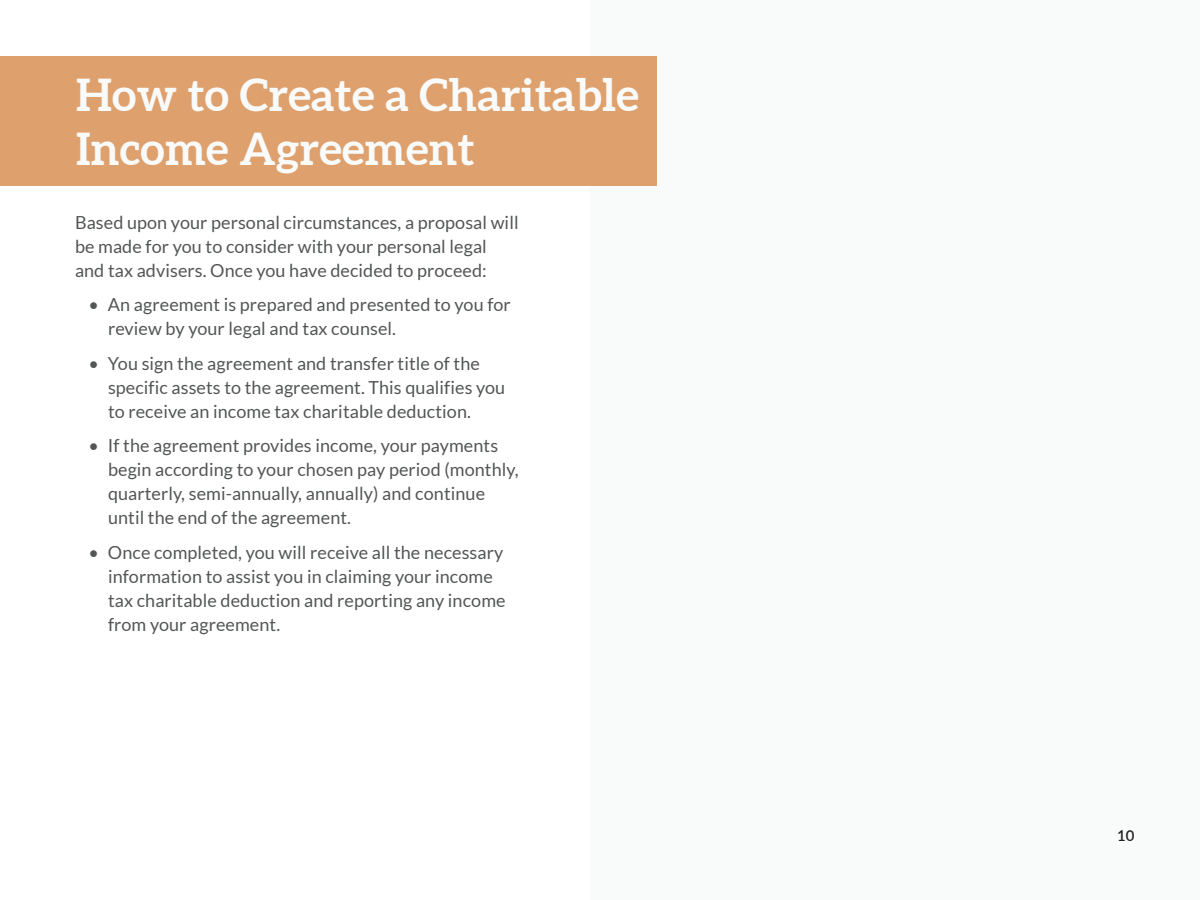
<style>
.page{position:relative;width:1200px;height:900px;background:#f9fafa}
.page>*{position:absolute;margin:0;border:0;box-sizing:border-box;transform-origin:0 0}
.Ocean_Title{font:700 45px/54px "Aleo";letter-spacing:.005em;color:#f9fafa}
.List{font:18px/24px "Lato";letter-spacing:.005em;color:#545555}
.Body_text{font:18px/24px "Lato";letter-spacing:.005em;color:#545555}
.t1{font:600 15px "Lato";color:#231f20}
</style>
<div class="page">
<div style="left:0;top:0;width:590px;height:900px;background:#fff"></div>
<div style="left:0;top:57px;width:657px;height:129px;background:#dea16e"></div>
<p class="Ocean_Title" style="left:76px;top:70px;width:564px">How to Create a Charitable<br>Income Agreement</p>
<p class="Body_text" style="left:75px;top:210px;width:445px">Based upon your personal circumstances, a proposal will be made for you to consider with your personal legal and tax advisers. Once you have decided to proceed:</p>
<p class="List" style="left:108px;top:293px;width:404px;text-indent:-20px">• An agreement is prepared and presented to you for review by your legal and tax counsel.</p>
<p class="List" style="left:108px;top:351px;width:399px;text-indent:-19px">• You sign the agreement and transfer title of the specific assets to the agreement. This qualifies you to receive an income tax charitable deduction.</p>
<p class="List" style="left:108px;top:434px;width:412px;text-indent:-19px">• If the agreement provides income, your payments begin according to your chosen pay period (monthly, quarterly, semi-annually, annually) and continue until the end of the agreement.</p>
<p class="List" style="left:108px;top:540px;width:399px;text-indent:-19px">• Once completed, you will receive all the necessary information to assist you in claiming your income tax charitable deduction and reporting any income from your agreement.</p>
<p class="t1" style="left:1117px;top:824px;width:19px">10</p>
</div>
